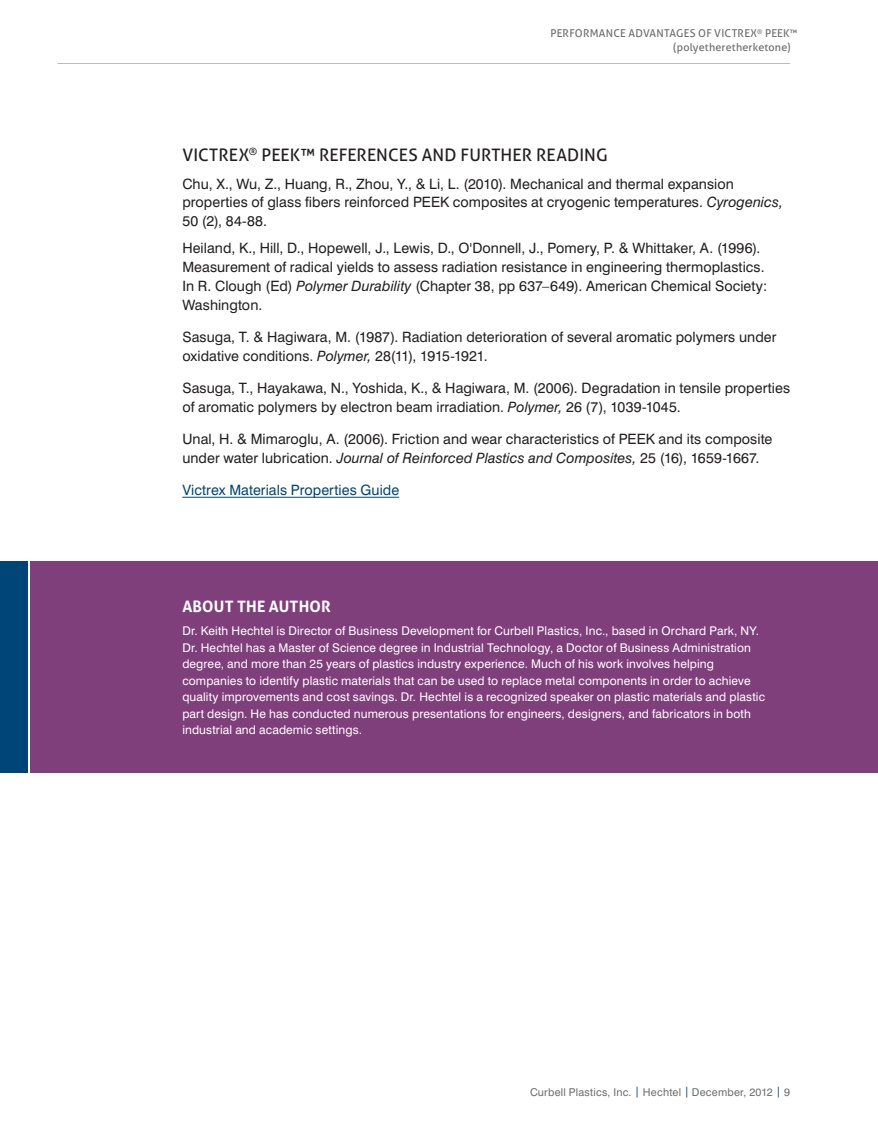
<style>
.page{position:relative;width:878px;height:1134px;background:#fff}
.page>*{position:absolute;margin:0;border:0;box-sizing:border-box;transform-origin:0 0}
.Headers{font:17.25px "Aller";letter-spacing:.005em;color:#231f20}
.Headers-2{font:700 15.75px "Aller";letter-spacing:.01em;color:#fff}
.t1{font:14.25px/18.8px "Swiss 721 BT";letter-spacing:.005em;color:#231f20}
.t2{font:14.25px "Swiss 721 BT";letter-spacing:.005em;color:#004578}
.t3{font:12px/16.5px "Swiss 721 BT";letter-spacing:.01em;color:#fff}
.t4{font:10.8px "Aller";letter-spacing:.02em;color:#6c6d70}
.t5{font:10.8px "Swiss 721 BT";letter-spacing:.02em;color:#6c6d70}
.s1{font-style:italic}
.s2{color:#004578}
</style>
<div class="page">
<hr style="left:182px;top:497px;width:217px;height:1px;background:#004578">
<hr style="left:57px;top:63px;width:733px;height:1px;background:#bcbdc0">
<div style="left:31px;top:562px;width:847px;height:211px;background:#7e3f7b"></div>
<div style="left:0;top:562px;width:28px;height:211px;background:#004578"></div>
<p class="t4" style="left:550px;top:27px;width:248px">PERFORMANCE ADVANTAGES OF VICTREX<sup>®</sup> PEEK<sup>™</sup></p>
<p class="t4" style="left:673px;top:40px;width:119px">(polyetheretherketone)</p>
<p class="Headers" style="left:182px;top:145px;width:427px">VICTREX<sup>®</sup> PEEK™ REFERENCES AND FURTHER READING</p>
<p class="t1" style="left:182px;top:174px;width:602px">Chu, X., Wu, Z., Huang, R., Zhou, Y., &amp; Li, L. (2010). Mechanical and thermal expansion properties of glass fibers reinforced PEEK composites at cryogenic temperatures. <span class="s1">Cyrogenics,<br></span>50 (2), 84-88.</p>
<p class="t1" style="left:182px;top:239px;width:586px">Heiland, K., Hill, D., Hopewell, J., Lewis, D., O'Donnell, J., Pomery, P. &amp; Whittaker, A. (1996).<br>Measurement of radical yields to assess radiation resistance in engineering thermoplastics.<br>In R. Clough (Ed) <span class="s1">Polymer Durability</span> (Chapter 38, pp 637–649). American Chemical Society:<br>Washington.</p>
<p class="t1" style="left:182px;top:327px;width:595px">Sasuga, T. &amp; Hagiwara, M. (1987). Radiation deterioration of several aromatic polymers under oxidative conditions. <span class="s1">Polymer,</span> 28(11), 1915-1921.</p>
<p class="t1" style="left:182px;top:378px;width:609px">Sasuga, T., Hayakawa, N., Yoshida, K., &amp; Hagiwara, M. (2006). Degradation in tensile properties of aromatic polymers by electron beam irradiation. <span class="s1">Polymer,</span> 26 (7), 1039-1045.</p>
<p class="t1" style="left:182px;top:429px;width:591px">Unal, H. &amp; Mimaroglu, A. (2006). Friction and wear characteristics of PEEK and its composite under water lubrication. <span class="s1">Journal of Reinforced Plastics and Composites,</span> 25 (16), 1659-1667.</p>
<p class="t2" style="left:182px;top:481px;width:218px">Victrex Materials Properties Guide</p>
<p class="Headers-2" style="left:182px;top:597px;width:150px">ABOUT THE AUTHOR</p>
<p class="t3" style="left:182px;top:623px;width:584px">Dr. Keith Hechtel is Director of Business Development for Curbell Plastics, Inc., based in Orchard Park, NY.<br>Dr. Hechtel has a Master of Science degree in Industrial Technology, a Doctor of Business Administration degree, and more than 25 years of plastics industry experience. Much of his work involves helping companies to identify plastic materials that can be used to replace metal components in order to achieve quality improvements and cost savings. Dr. Hechtel is a recognized speaker on plastic materials and plastic part design. He has conducted numerous presentations for engineers, designers, and fabricators in both industrial and academic settings.</p>
<p class="t5" style="left:530px;top:1085px;width:261px">Curbell Plastics, Inc. <span class="s2">|</span> Hechtel <span class="s2">|</span> December, 2012 <span class="s2">|</span> 9</p>
</div>
